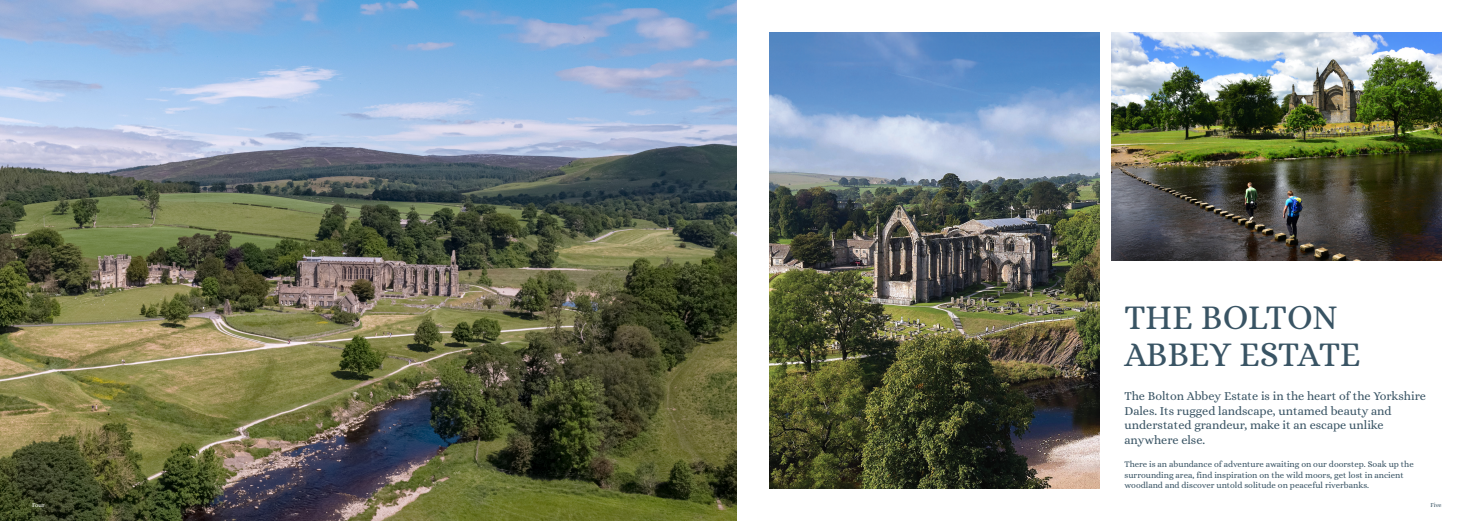
<style>
.page{position:relative;width:1474px;height:521px;background:#fff}
.page>*{position:absolute;margin:0;border:0;box-sizing:border-box;transform-origin:0 0}
.t1{font:35px/36.8px "Alice";letter-spacing:-.01em;color:#395464}
.t2{font:12.25px/14.9px "Alice";color:#395464}
.t3{font:8.75px/10.5px "Alice";color:#395464}
.t4{font:6.12px "Alice";color:#fff}
.t5{font:6.12px "Alice";color:#395464}
</style>
<div class="page">
<img style="left:0;top:0;width:737px;height:521px">
<img style="left:1111px;top:32px;width:330px;height:228px">
<img style="left:769px;top:32px;width:330px;height:457px">
<p class="t1" style="left:1124px;top:301px;width:237px">THE BOLTON<br>ABBEY ESTATE</p>
<p class="t2" style="left:1124px;top:389px;width:303px">The Bolton Abbey Estate is in the heart of the Yorkshire Dales. Its rugged landscape, untamed beauty and understated grandeur, make it an escape unlike anywhere else.</p>
<p class="t3" style="left:1124px;top:459px;width:291px">There is an abundance of adventure awaiting on our doorstep. Soak up the surrounding area, find inspiration on the wild moors, get lost in ancient woodland and discover untold solitude on peaceful riverbanks.</p>
<p class="t4" style="left:32px;top:502px;width:14px">Four</p>
<p class="t5" style="left:1430px;top:502px;width:13px">Five</p>
</div>
